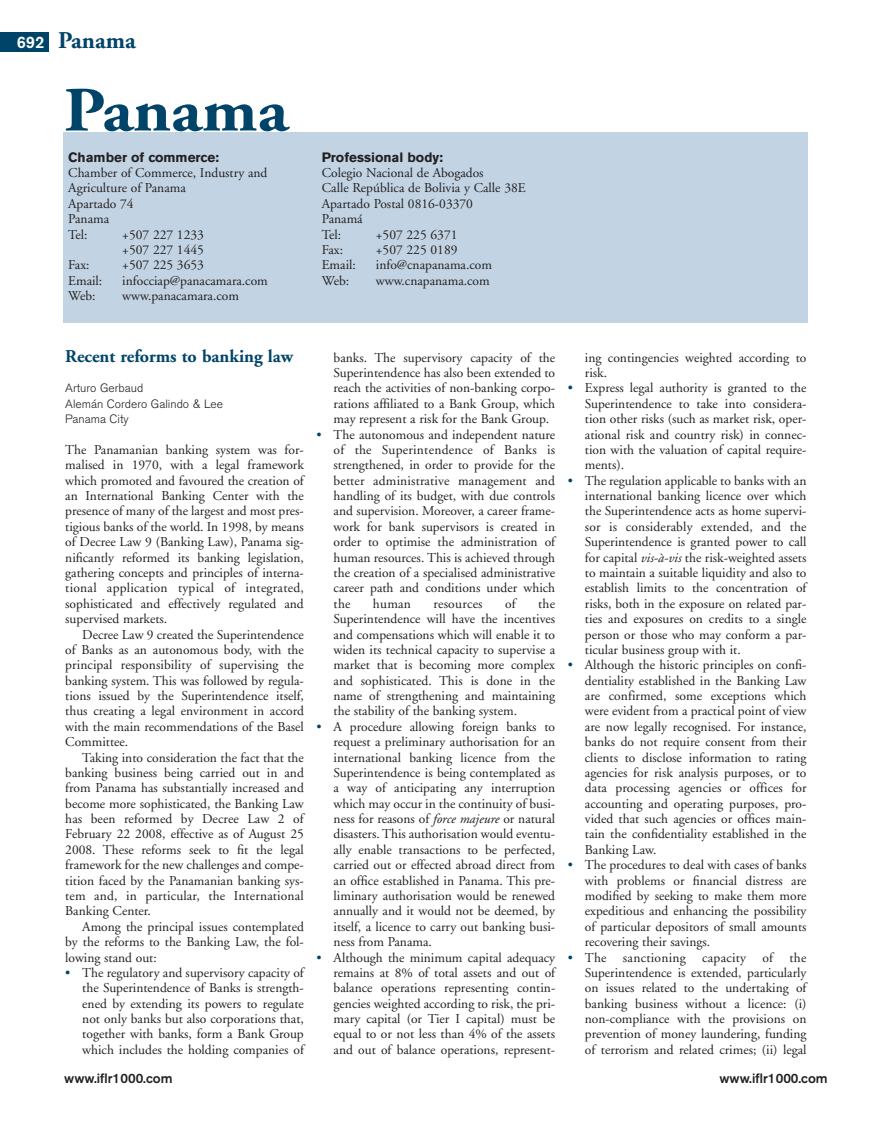
<style>
.page{position:relative;width:893px;height:1140px;background:#fff}
.page>*{position:absolute;margin:0;border:0;box-sizing:border-box;transform-origin:0 0}
.t1{font:700 63px "Adobe Garamond";color:#00446a;scale:1.1 1}
.t2{font:700 24px "Adobe Garamond";color:#00446a}
.t3{font:700 18px "Adobe Garamond";color:#00446a}
.t4{font:13.5px/15.5px "Adobe Garamond";color:#231f20;text-align:justify}
.t5{font:700 13.5px "Akzidenz Grotesk BE";color:#231f20}
.t6{font:500 13.5px "Akzidenz Grotesk BE";color:#231f20}
.t7{font:300 13.5px "Akzidenz Grotesk BE";letter-spacing:.02em;color:#231f20}
.t8{font:13.5px "Adobe Garamond";letter-spacing:.02em;color:#231f20}
.t9{font:300 12px/15.3px "Akzidenz Grotesk BE";color:#231f20}
.s1{font-family:"Akzidenz Grotesk BE";font-weight:500;font-size:16.5px;color:#fff}
.s2{color:#00446a}
.s3{font-style:italic}
.s4{font-family:"Akzidenz Grotesk BE Super";font-weight:400}
</style>
<div class="page">
<div style="left:0;top:32px;width:49px;height:19px;background:#00446a"></div>
<div style="left:64px;top:132px;width:744px;height:190px;background:#c2d4e3"></div>
<h2 class="t2" style="left:17px;top:31px;width:121px"><span class="s1">692</span> Panama</h2>
<h1 class="t1" style="left:64px;top:85px;width:205px">Panama</h1>
<p class="t5" style="left:68px;top:152px;width:152px">Chamber of commerce:</p>
<p class="t4" style="left:68px;top:166px;width:201px;text-align:left">Chamber of Commerce, Industry and<br>Agriculture of Panama<br>Apartado 74<br>Panama<br>Tel:</p>
<p class="t4" style="left:122px;top:228px;width:83px">+507 227 1233 +507 227 1445</p>
<p class="t4" style="left:68px;top:258px;width:23px">Fax:</p>
<p class="t4" style="left:122px;top:258px;width:83px">+507 225 3653</p>
<p class="t4" style="left:68px;top:274px;width:36px">Email:</p>
<p class="t4" style="left:122px;top:274px;width:147px">infocciap@panacamara.com</p>
<p class="t4" style="left:68px;top:289px;width:29px">Web:</p>
<p class="t4" style="left:122px;top:289px;width:118px">www.panacamara.com</p>
<p class="t5" style="left:322px;top:152px;width:123px">Professional body:</p>
<p class="t4" style="left:322px;top:166px;width:205px;text-align:left">Colegio Nacional de Abogados<br>Calle República de Bolivia y Calle 38E<br>Apartado Postal 0816-03370<br>Panamá<br>Tel:</p>
<p class="t4" style="left:376px;top:228px;width:83px">+507 225 6371</p>
<p class="t4" style="left:322px;top:243px;width:23px">Fax:</p>
<p class="t4" style="left:376px;top:243px;width:83px">+507 225 0189</p>
<p class="t4" style="left:322px;top:258px;width:36px">Email:</p>
<p class="t4" style="left:376px;top:258px;width:118px">info@cnapanama.com</p>
<p class="t4" style="left:322px;top:274px;width:29px">Web:</p>
<p class="t4" style="left:376px;top:274px;width:115px">www.cnapanama.com</p>
<h3 class="t3" style="left:65px;top:349px;width:229px">Recent reforms to banking law</h3>
<p class="t9" style="left:65px;top:381px;width:159px">Arturo Gerbaud<br>Alemán Cordero Galindo &amp; Lee<br>Panama City</p>
<p class="t4" style="left:65px;top:443px;width:240px">The Panamanian banking system was for&shy;malised in 1970, with a legal framework which promoted and favoured the creation of an International Banking Center with the presence of many of the largest and most pres&shy;tigious banks of the world. In 1998, by means of Decree Law 9 (Banking Law), Panama sig&shy;nificantly reformed its banking legislation, gathering concepts and principles of interna&shy;tional application typical of integrated, sophisticated and effectively regulated and supervised markets.</p>
<p class="t4" style="left:65px;top:627px;width:240px;text-indent:17px">Decree Law 9 created the Superintendence of Banks as an autonomous body, with the principal responsibility of supervising the banking system. This was followed by regula&shy;tions issued by the Superintendence itself, thus creating a legal environment in accord with the main recommendations of the Basel Committee.</p>
<p class="t4" style="left:65px;top:750px;width:240px;text-indent:17px">Taking into consideration the fact that the banking business being carried out in and from Panama has substantially increased and become more sophisticated, the Banking Law has been reformed by Decree Law 2 of February 22 2008, effective as of August 25<br>2008. These reforms seek to fit the legal framework for the new challenges and compe&shy;tition faced by the Panamanian banking sys&shy;tem and, in particular, the International Banking Center.</p>
<p class="t4" style="left:65px;top:920px;width:240px;text-indent:17px">Among the principal issues contemplated by the reforms to the Banking Law, the fol&shy;lowing stand out:</p>
<p class="t4" style="left:82px;top:966px;width:223px;text-indent:-17px"><span class="s2">•</span> The regulatory and supervisory capacity of the Superintendence of Banks is strength&shy;ened by extending its powers to regulate not only banks but also corporations that, together with banks, form a Bank Group which includes the holding companies of</p>
<p class="t4" style="left:334px;top:351px;width:223px">banks. The supervisory capacity of the Superintendence has also been extended to reach the activities of non-banking corpo&shy;rations affiliated to a Bank Group, which may represent a risk for the Bank Group.</p>
<p class="t4" style="left:334px;top:428px;width:223px;text-indent:-17px"><span class="s2">•</span> The autonomous and independent nature of the Superintendence of Banks is strengthened, in order to provide for the better administrative management and handling of its budget, with due controls and supervision. Moreover, a career frame&shy;work for bank supervisors is created in order to optimise the administration of human resources. This is achieved through the creation of a specialised administrative career path and conditions under which the</p>
<p class="t4" style="left:334px;top:597px;width:223px;text-indent:205px">the Superintendence will have the incentives and compensations which will enable it to widen its technical capacity to supervise a market that is becoming more complex and sophisticated. This is done in the name of strengthening and maintaining the stability of the banking system.</p>
<p class="t4" style="left:334px;top:720px;width:223px;text-indent:-17px"><span class="s2">•</span> A procedure allowing foreign banks to request a preliminary authorisation for an international banking licence from the Superintendence is being contemplated as a way of anticipating any interruption which may occur in the continuity of busi&shy;ness for reasons of <span class="s3">force majeure</span> or natural disasters. This authorisation would eventu&shy;ally enable transactions to be perfected, carried out or effected abroad direct from an office established in Panama. This pre&shy;liminary authorisation would be renewed annually and it would not be deemed, by itself, a licence to carry out banking busi&shy;ness from Panama.</p>
<p class="t4" style="left:334px;top:950px;width:223px;text-indent:-17px"><span class="s2">•</span> Although the minimum capital adequacy remains at 8% of total assets and out of balance operations representing contin&shy;gencies weighted according to risk, the pri&shy;mary capital (or Tier I capital) must be equal to or not less than 4% of the assets and out of balance operations, represent-</p>
<p class="t4" style="left:373px;top:597px;width:40px">human</p>
<p class="t8" style="left:433px;top:598px;width:51px">resources</p>
<p class="t4" style="left:505px;top:597px;width:12px">of</p>
<p class="t4" style="left:585px;top:351px;width:223px">ing contingencies weighted according to risk.</p>
<p class="t4" style="left:585px;top:381px;width:223px;text-indent:-17px"><span class="s2">•</span> Express legal authority is granted to the Superintendence to take into considera&shy;tion other risks (such as market risk, oper&shy;ational risk and country risk) in connec&shy;tion with the valuation of capital require&shy;ments).</p>
<p class="t4" style="left:585px;top:474px;width:223px;text-indent:-17px"><span class="s2">•</span> The regulation applicable to banks with an international banking licence over which the Superintendence acts as home supervi&shy;sor is considerably extended, and the Superintendence is granted power to call for capital <span class="s3">vis-à-vis</span> the risk-weighted assets to maintain a suitable liquidity and also to establish limits to the concentration of risks, both in the exposure on related par&shy;ties and exposures on credits to a single person or those who may conform a par&shy;ticular business group with it.</p>
<p class="t4" style="left:585px;top:658px;width:223px;text-indent:-17px"><span class="s2">•</span> Although the historic principles on confi&shy;dentiality established in the Banking Law are confirmed, some exceptions which were evident from a practical point of view are now legally recognised. For instance, banks do not require consent from their clients to disclose information to rating agencies for risk analysis purposes, or to data processing agencies or offices for accounting and operating purposes, pro&shy;vided that such agencies or offices main&shy;tain the confidentiality established in the Banking Law.</p>
<p class="t4" style="left:585px;top:858px;width:223px;text-indent:-17px"><span class="s2">•</span> The procedures to deal with cases of banks with problems or financial distress are modified by seeking to make them more expeditious and enhancing the possibility of particular depositors of small amounts recovering their savings.</p>
<p class="t4" style="left:585px;top:950px;width:223px;text-indent:-17px"><span class="s2">•</span> The sanctioning capacity of the Superintendence is extended, particularly on issues related to the undertaking of banking business without a licence: (i) non-compliance with the provisions on prevention of money laundering, funding of terrorism and related crimes; (ii) legal</p>
<p class="t6" style="left:64px;top:1073px;width:110px">www.iflr1000.com</p>
<p class="t6" style="left:719px;top:1073px;width:110px">www.iflr1000.com</p>
<p class="t7" style="left:720px;top:1073px;width:92px"><span class="s4">2009</span> EDITION</p>
</div>
